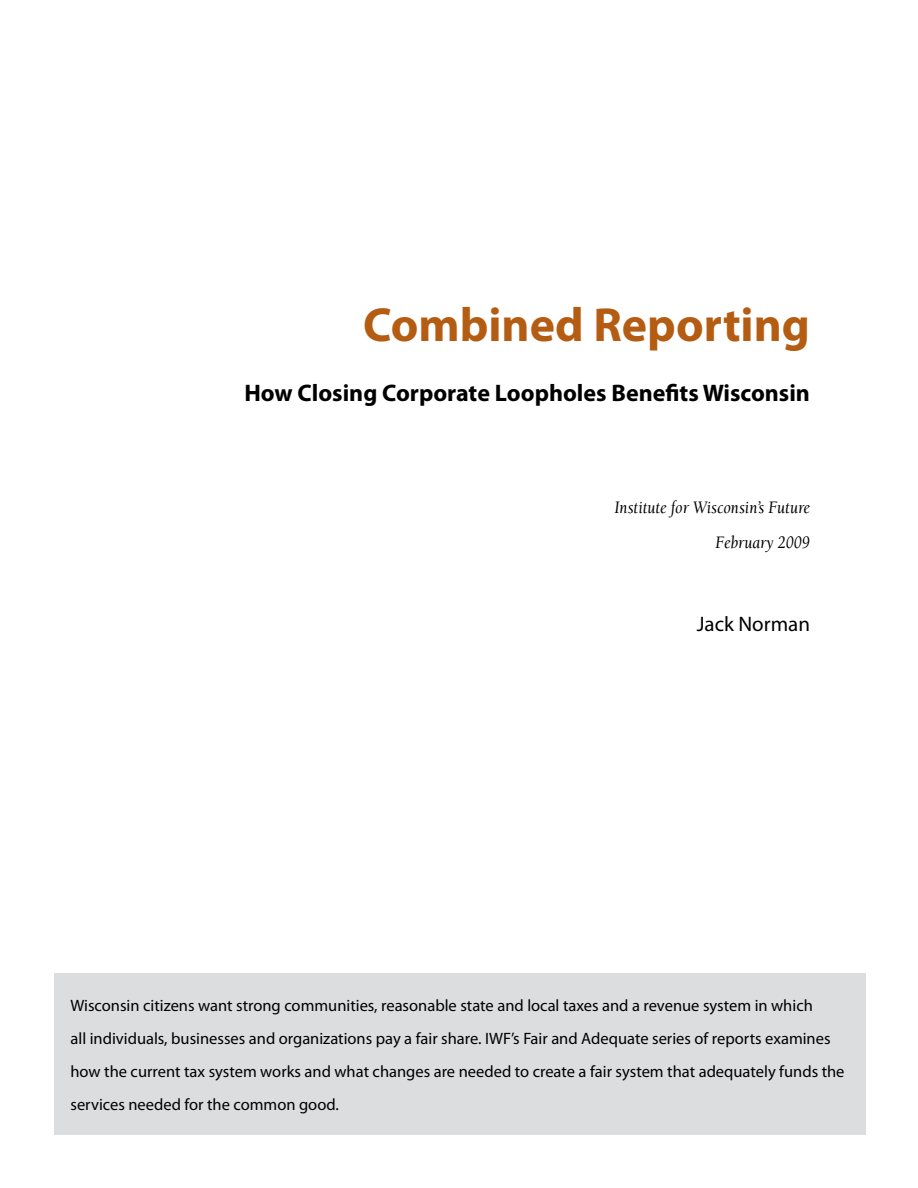
<style>
.page{position:relative;width:918px;height:1188px;background:#fff}
.page>*{position:absolute;margin:0;border:0;box-sizing:border-box;transform-origin:0 0}
.t1{font:700 48px "Myriad Pro";color:#b55c13}
.t2{font:700 24px "Myriad Pro";color:#000}
.t3{font:21px "Myriad Pro";color:#000}
.t4{font:italic 18px/34.8px "Berkeley";color:#000;text-align:right;scale:.89 1}
.t5{font:16.5px/33px "Myriad Pro";color:#000}
</style>
<div class="page">
<div style="left:54px;top:973px;width:812px;height:162px;background:#dcddde"></div>
<h1 class="t1" style="left:363px;top:293px;width:448px">Combined Reporting</h1>
<h2 class="t2" style="left:244px;top:377px;width:567px">How Closing Corporate Loopholes Benefits Wisconsin</h2>
<p class="t4" style="left:615px;top:490px;width:221px">Institute for Wisconsin’s Future<br>February 2009</p>
<p class="t3" style="left:697px;top:612px;width:115px">Jack Norman</p>
<p class="t5" style="left:70px;top:989px;width:776px">Wisconsin citizens want strong communities, reasonable state and local taxes and a revenue system in which<br>all individuals, businesses and organizations pay a fair share. IWF’s Fair and Adequate series of reports examines how the current tax system works and what changes are needed to create a fair system that adequately funds the services needed for the common good.</p>
</div>
